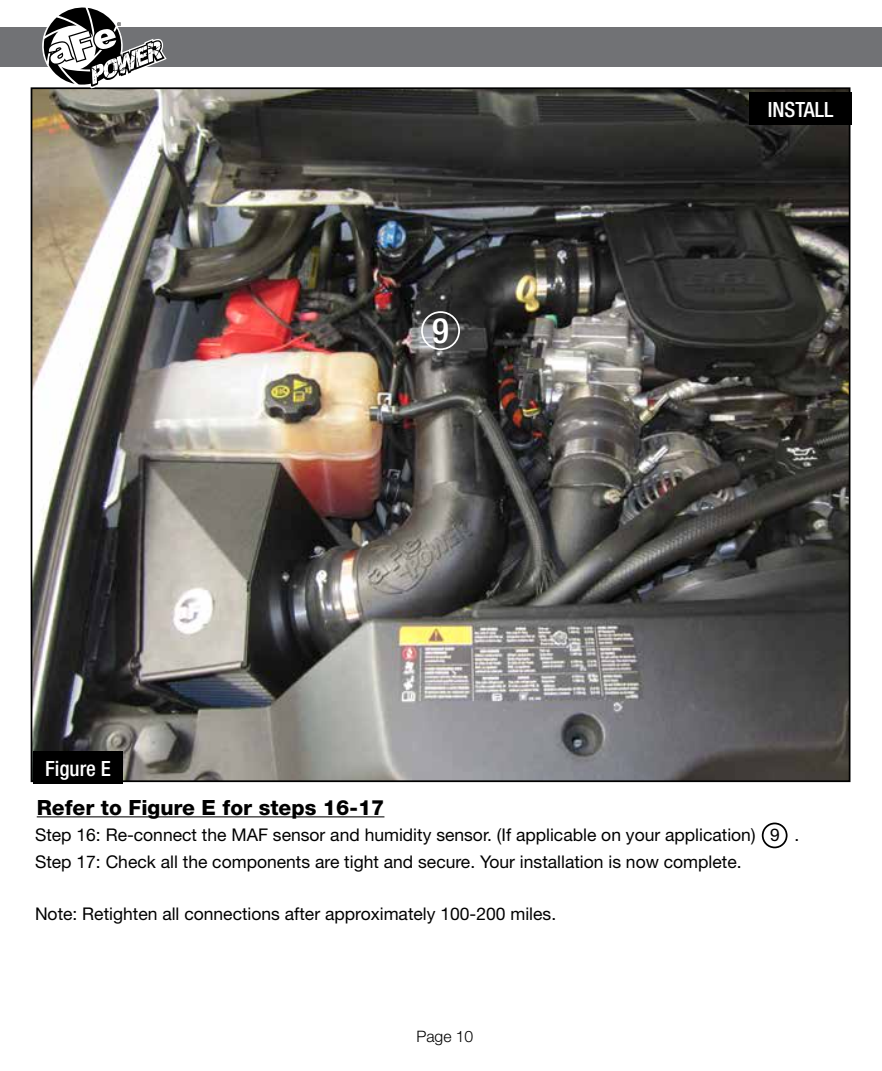
<style>
.page{position:relative;width:882px;height:1071px;background:#fff}
.page>*{position:absolute;margin:0;border:0;box-sizing:border-box;transform-origin:0 0}
.t1{font:500 condensed 35px "Helvetica Neue";color:#fff}
.t2{font:800 21px "Helvetica Neue";color:#000}
.t3{font:500 condensed 21px "Helvetica Neue";color:#fff}
.t4{font:17.5px/26.2px "Helvetica Neue";color:#000}
.t5{font:300 15.75px "Helvetica Neue";color:#000}
</style>
<div class="page">
<img style="left:34px;top:90px;width:813px;height:689px">
<div style="left:0;top:27px;width:882px;height:39px;background:#717275"></div>
<svg style="left:43px;top:7px;width:124px;height:82px"></svg>
<hr style="left:37px;top:816px;width:347px;height:1px;background:#000">
<div style="left:33px;top:751px;width:90px;height:33px;background:#000"></div>
<div style="left:749px;top:92px;width:103px;height:33px;background:#000"></div>
<div style="left:762px;top:823px;width:26px;height:25px;border:2px solid #000;border-radius:50%"></div>
<div style="left:421px;top:311px;width:39px;height:39px;border:2px solid #fff;border-radius:50%"></div>
<p class="t3" style="left:45px;top:756px;width:67px">Figure E</p>
<h1 class="t1" style="left:432px;top:309px;width:18px">9</h1>
<p class="t3" style="left:768px;top:97px;width:67px">INSTALL</p>
<p class="t2" style="left:37px;top:795px;width:349px">Refer to Figure E for steps 16-17</p>
<p class="t4" style="left:35px;top:822px;width:766px">Step 16: Re-connect the MAF sensor and humidity sensor. (If applicable on your application) 9 .<br>Step 17: Check all the components are tight and secure. Your installation is now complete.</p>
<p class="t4" style="left:35px;top:900px;width:523px">Note: Retighten all connections after approximately 100-200 miles.</p>
<p class="t5" style="left:416px;top:1027px;width:58px">Page 10</p>
</div>
